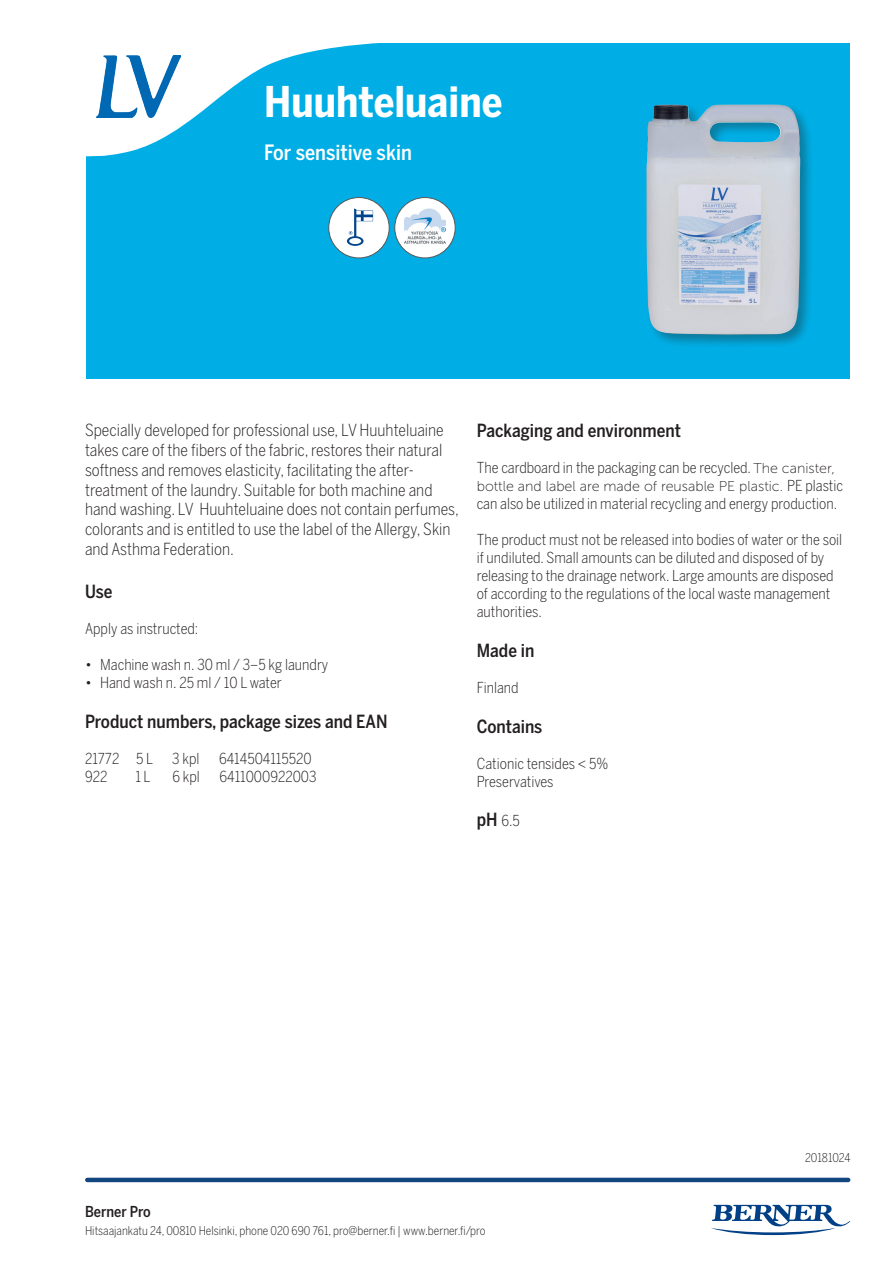
<style>
.page{position:relative;width:893px;height:1263px;background:#fff}
.page>*{position:absolute;margin:0;border:0;box-sizing:border-box;transform-origin:0 0}
.t1{font:700 42px "Benton Sans Cond";color:#fff}
.t2{font:500 21px "Benton Sans Cond";color:#fff}
.t3{font:500 18px "Benton Sans Cond";color:#231f20}
.t4{font:300 16.5px/19.8px "Benton Sans Cond";color:#231f20}
.t5{font:300 15px/18px "Benton Sans Cond";color:#231f20}
.t6{font:500 15px "Benton Sans Cond";color:#231f20}
.t7{font:14.25px "Museo Sans 100";color:#231f20}
.t8{font:300 12px "Benton Sans Cond";color:#231f20}
.s1{font-family:"Museo Sans 100";font-weight:400;font-size:14.25px}
.s2{font-family:"Benton Sans Cond";font-weight:300;font-size:15px}
.s3{font-weight:500;font-size:18px}
</style>
<div class="page">
<hr style="left:87px;top:1178px;width:761px;height:4px;background:#12467f">
<svg style="left:711px;top:1205px;width:139px;height:30px"></svg>
<div style="left:86px;top:43px;width:764px;height:335px;background:#00aee5"></div>
<svg style="left:86px;top:43px;width:292px;height:114px"></svg>
<img style="left:97px;top:56px;width:83px;height:61px">
<div style="left:329px;top:198px;width:60px;height:60px;background:#fff;border-radius:50%"></div>
<div style="left:329px;top:197px;width:60px;height:61px;border:1px solid #57585a;border-radius:50%"></div>
<svg style="left:347px;top:208px;width:26px;height:38px"></svg>
<div style="left:395px;top:198px;width:60px;height:60px;background:#fff;border-radius:50%"></div>
<div style="left:395px;top:197px;width:60px;height:61px;border:1px solid #57585a;border-radius:50%"></div>
<img style="left:404px;top:209px;width:42px;height:35px">
<div style="left:644px;top:102px;width:170px;height:247px;background:#231f20;opacity:.35"></div>
<img style="left:646px;top:105px;width:154px;height:230px">
<h1 class="t1" style="left:264px;top:77px;width:240px">Huuhteluaine</h1>
<h2 class="t2" style="left:264px;top:141px;width:149px">For sensitive skin</h2>
<p class="t4" style="left:85px;top:420px;width:375px">Specially developed for professional use, LV Huuhteluaine takes care of the fibers of the fabric, restores their natural softness and removes elasticity, facilitating the after&shy;treatment of the laundry. Suitable for both machine and hand washing. LV Huuhteluaine does not contain perfumes, colorants and is entitled to use the label of the Allergy, Skin and Asthma Federation.</p>
<p class="t3" style="left:85px;top:581px;width:29px">Use</p>
<p class="t5" style="left:85px;top:620px;width:115px">Apply as instructed:</p>
<p class="t5" style="left:85px;top:656px;width:245px">• Machine wash n. 30 ml / 3–5 kg laundry</p>
<p class="t5" style="left:85px;top:674px;width:198px">• Hand wash n. 25 ml / 10 L water</p>
<p class="t3" style="left:85px;top:711px;width:304px">Product numbers, package sizes and EAN</p>
<p class="t5" style="left:85px;top:749px;width:70px">21772 5 L</p>
<p class="t5" style="left:172px;top:749px;width:29px">3 kpl</p>
<p class="t5" style="left:219px;top:749px;width:94px">6414504115520</p>
<p class="t5" style="left:85px;top:767px;width:24px">922</p>
<p class="t5" style="left:135px;top:767px;width:17px">1 L</p>
<p class="t5" style="left:173px;top:767px;width:29px">6 kpl</p>
<p class="t5" style="left:219px;top:767px;width:99px">6411000922003</p>
<p class="t3" style="left:477px;top:420px;width:206px">Packaging and environment</p>
<p class="t5" style="left:477px;top:459px;width:360px">The cardboard in the packaging can be recycled. <span class="s1">The canister,</span></p>
<p class="t7" style="left:477px;top:479px;width:368px">bottle and label are made of reusable PE plastic. <span class="s2">PE plastic</span></p>
<p class="t5" style="left:477px;top:495px;width:362px">can also be utilized in material recycling and energy production.</p>
<p class="t5" style="left:477px;top:531px;width:367px">The product must not be released into bodies of water or the soil if undiluted. Small amounts can be diluted and disposed of by releasing to the drainage network. Large amounts are disposed of according to the regulations of the local waste management authorities.</p>
<p class="t3" style="left:477px;top:640px;width:59px">Made in</p>
<p class="t5" style="left:477px;top:678px;width:43px">Finland</p>
<p class="t3" style="left:477px;top:715px;width:67px">Contains</p>
<p class="t5" style="left:477px;top:754px;width:133px">Cationic tensides &lt; 5%<br>Preservatives</p>
<p class="t5" style="left:477px;top:812px;width:45px"><span class="s3">pH</span> 6.5</p>
<p class="t8" style="left:805px;top:1151px;width:47px">20181024</p>
<p class="t6" style="left:85px;top:1202px;width:67px">Berner Pro</p>
<p class="t8" style="left:85px;top:1223px;width:402px">Hitsaajankatu 24, 00810 Helsinki, phone 020 690 761, pro@berner.fi | www.berner.fi/pro</p>
</div>
